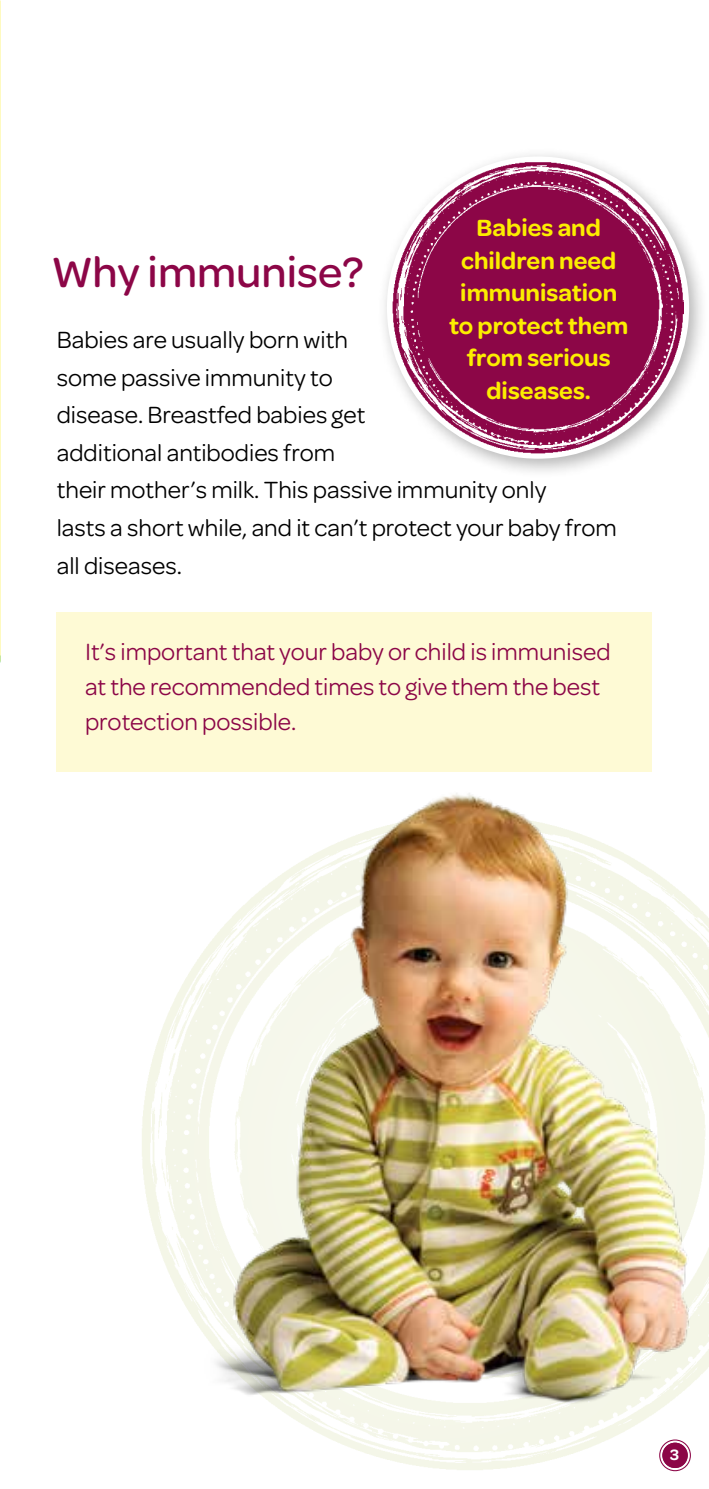
<style>
.page{position:relative;width:709px;height:1489px;background:#fff}
.page>*{position:absolute;margin:0;border:0;box-sizing:border-box;transform-origin:0 0}
.t1{font:500 45px "Omnes";color:#8c0647}
.t2{font:25px/37.5px "Omnes";color:#000}
.t3{font:25px/35px "Omnes";color:#8c0647}
.t4{font:600 25px/32.5px "Omnes";color:#fced00;text-align:center}
.t5{font:600 16px "Omnes";color:#fff}
</style>
<div class="page">
<div style="left:377px;top:146px;width:332px;height:333px;background:#000;opacity:.3"></div>
<img style="left:392px;top:162px;width:292px;height:291px">
<div style="left:421px;top:190px;width:234px;height:234px;background:#8c0647;border-radius:50%"></div>
<div style="left:57px;top:612px;width:595px;height:159px;background:#fefad5"></div>
<img style="left:142px;top:961px;width:549px;height:510px">
<img style="left:197px;top:771px;width:512px;height:645px">
<p class="t4" style="left:449px;top:210px;width:181px">Babies and children need immunisation to protect them from serious diseases.</p>
<h1 class="t1" style="left:51px;top:241px;width:314px">Why immunise?</h1>
<p class="t2" style="left:57px;top:320px;width:561px">Babies are usually born with<br>some passive immunity to<br>disease. Breastfed babies get<br>additional antibodies from<br>their mother’s milk. This passive immunity only<br>lasts a short while, and it can’t protect your baby from all diseases.</p>
<p class="t3" style="left:85px;top:633px;width:527px">It’s important that your baby or child is immunised at the recommended times to give them the best protection possible.</p>
<p class="t5" style="left:670px;top:1443px;width:11px">3</p>
</div>
